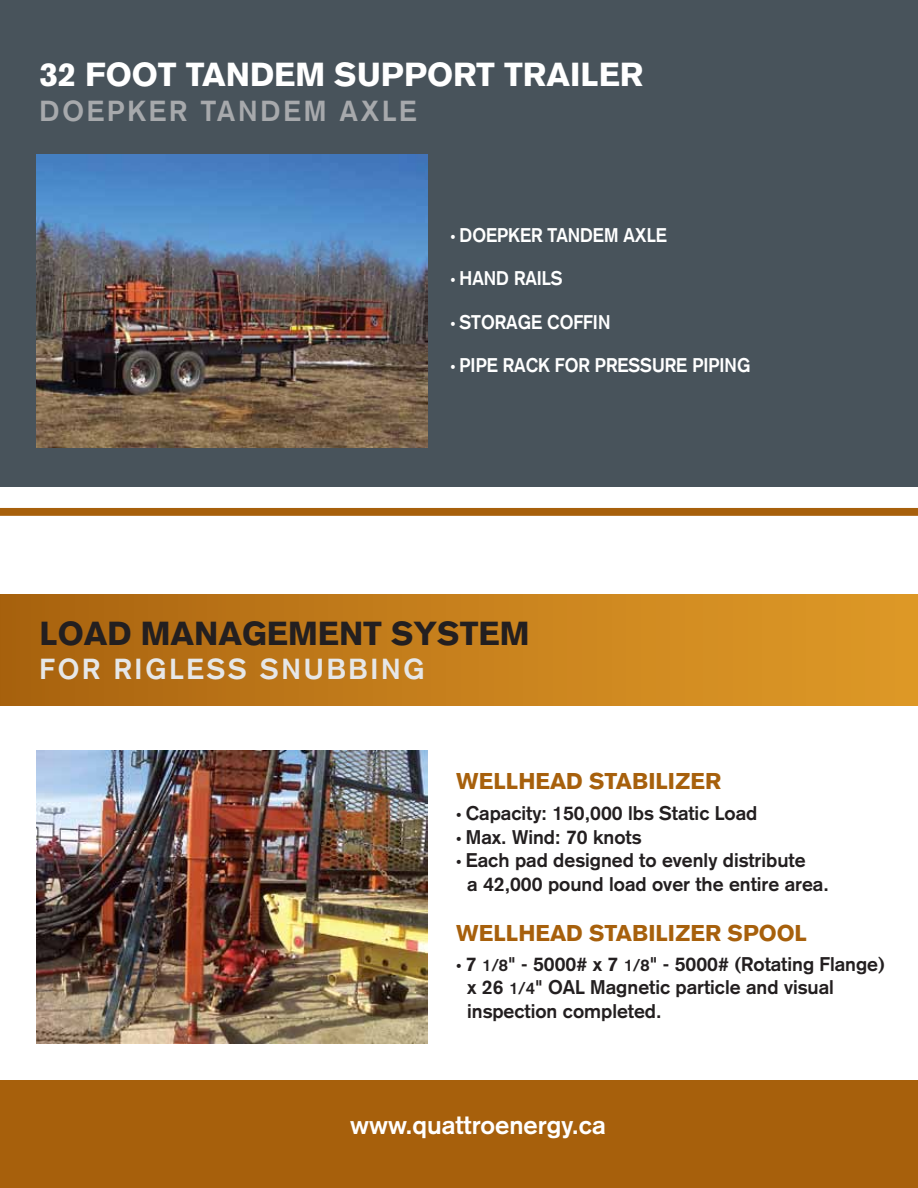
<style>
.page{position:relative;width:918px;height:1188px;background:#fff}
.page>*{position:absolute;margin:0;border:0;box-sizing:border-box;transform-origin:0 0}
.t1{font:900 32.7px "Akzidenz Grotesk";color:#fff}
.t2{font:900 32.7px "Akzidenz Grotesk";color:#231f20}
.t3{font:700 28.5px "Akzidenz Grotesk";letter-spacing:.1em;color:#e6e7e8}
.t4{font:700 28.5px "Akzidenz Grotesk";letter-spacing:.1em;color:#a7a9ac}
.t5{font:700 25.5px "Akzidenz Grotesk";color:#fff}
.t6{font:900 22.5px "Akzidenz Grotesk";color:#a7600c}
.t7{font:700 19.5px/23.4px "Akzidenz Grotesk";color:#231f20}
.t8{font:700 19.5px "Akzidenz Grotesk";color:#fff;scale:.93 1}
.s1{font-family:"Myriad Pro";font-weight:400}
.s2{font-size:16.5px}
</style>
<div class="page">
<div style="left:0;top:1080px;width:918px;height:108px;background:#a7600c"></div>
<div style="left:0;top:0;width:918px;height:486px;background:#48535b"></div>
<div style="left:0;top:508px;width:918px;height:8px;background:#a7600c"></div>
<div style="left:0;top:594px;width:918px;height:111px;background:linear-gradient(to right,#aa6310,#e09b28)"></div>
<img style="left:36px;top:154px;width:391px;height:294px">
<img style="left:36px;top:750px;width:391px;height:294px">
<h1 class="t1" style="left:40px;top:55px;width:606px">32 FOOT TANDEM SUPPORT TRAILER</h1>
<h2 class="t4" style="left:40px;top:94px;width:379px">DOEPKER TANDEM AXLE</h2>
<p class="t8" style="left:451px;top:223px;width:234px"><span class="s1">•</span> DOEPKER TANDEM AXLE</p>
<p class="t8" style="left:451px;top:267px;width:122px"><span class="s1">•</span> HAND RAILS</p>
<p class="t8" style="left:451px;top:310px;width:173px"><span class="s1">•</span> STORAGE COFFIN</p>
<p class="t8" style="left:451px;top:354px;width:324px"><span class="s1">•</span> PIPE RACK FOR PRESSURE PIPING</p>
<h1 class="t2" style="left:40px;top:614px;width:491px">LOAD MANAGEMENT SYSTEM</h1>
<h2 class="t3" style="left:40px;top:652px;width:387px">FOR RIGLESS SNUBBING</h2>
<p class="t6" style="left:456px;top:767px;width:267px">WELLHEAD STABILIZER</p>
<p class="t7" style="left:456px;top:802px;width:303px"><span class="s1">•</span> Capacity: 150,000 lbs Static Load</p>
<p class="t7" style="left:456px;top:825px;width:187px"><span class="s1">•</span> Max. Wind: 70 knots</p>
<p class="t7" style="left:467px;top:849px;width:363px;text-indent:-11px"><span class="s1">•</span> Each pad designed to evenly distribute<br>a 42,000 pound load over the entire area.</p>
<p class="t6" style="left:456px;top:920px;width:352px">WELLHEAD STABILIZER SPOOL</p>
<p class="t7" style="left:467px;top:952px;width:419px;text-indent:-11px"><span class="s1">•</span> 7 <span class="s2">1/8</span>" - 5000# x 7 <span class="s2">1/8</span>" - 5000# (Rotating Flange) x 26 <span class="s2">1/4</span>" OAL Magnetic particle and visual inspection completed.</p>
<h3 class="t5" style="left:350px;top:1110px;width:257px">www.quattroenergy.ca</h3>
</div>
